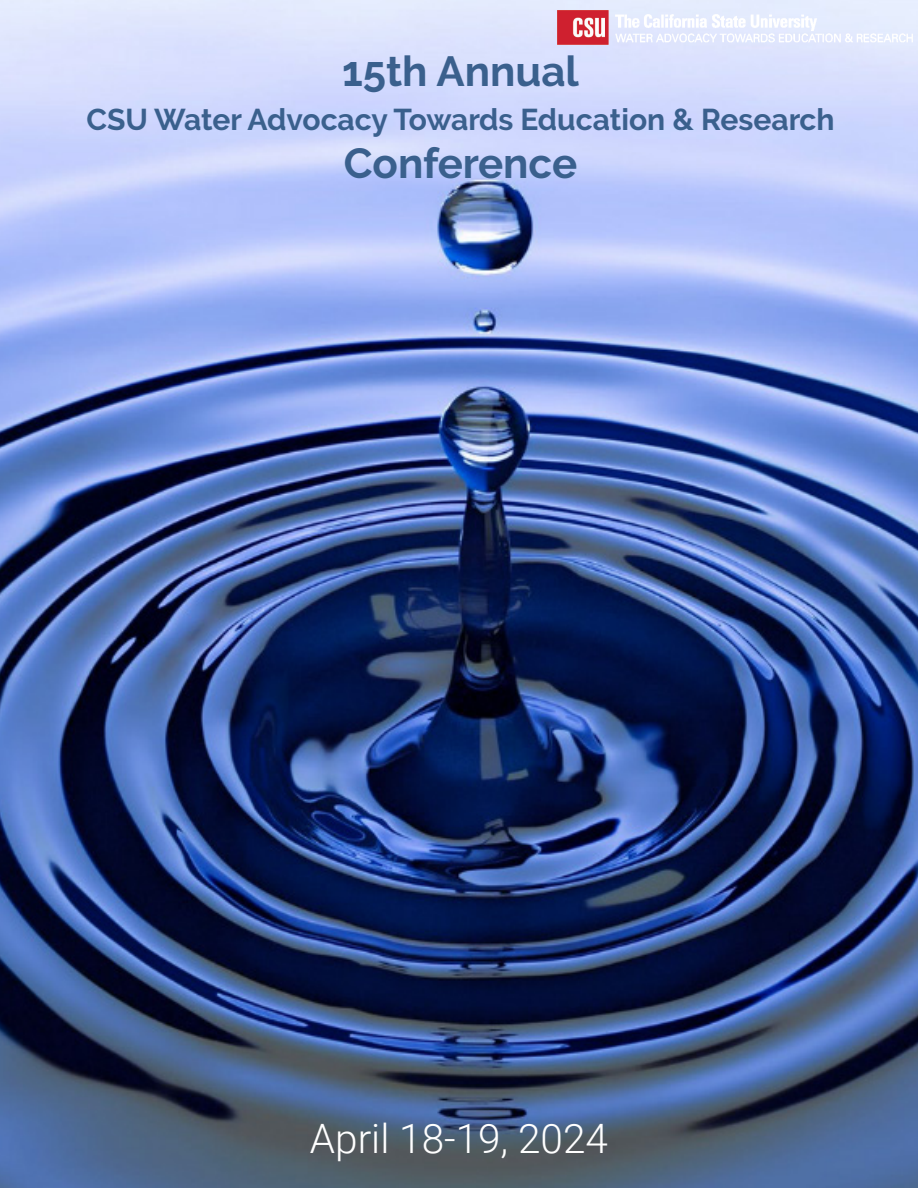
<style>
.page{position:relative;width:918px;height:1188px;background:#fff}
.page>*{position:absolute;margin:0;border:0;box-sizing:border-box;transform-origin:0 0}
.t1{font:700 42px "Raleway";color:#3a608d}
.t2{font:300 40.5px "Roboto";color:#fff}
.t3{font:700 30px "Raleway";color:#3a608d}
</style>
<div class="page">
<img style="left:0;top:0;width:918px;height:1188px">
<img style="left:557px;top:11px;width:356px;height:33px">
<p class="t1" style="left:342px;top:47px;width:238px">15th Annual</p>
<p class="t3" style="left:86px;top:102px;width:750px">CSU Water Advocacy Towards Education &amp; Research</p>
<p class="t1" style="left:344px;top:139px;width:235px">Conference</p>
<p class="t2" style="left:310px;top:1110px;width:299px">April 18-19, 2024</p>
</div>
